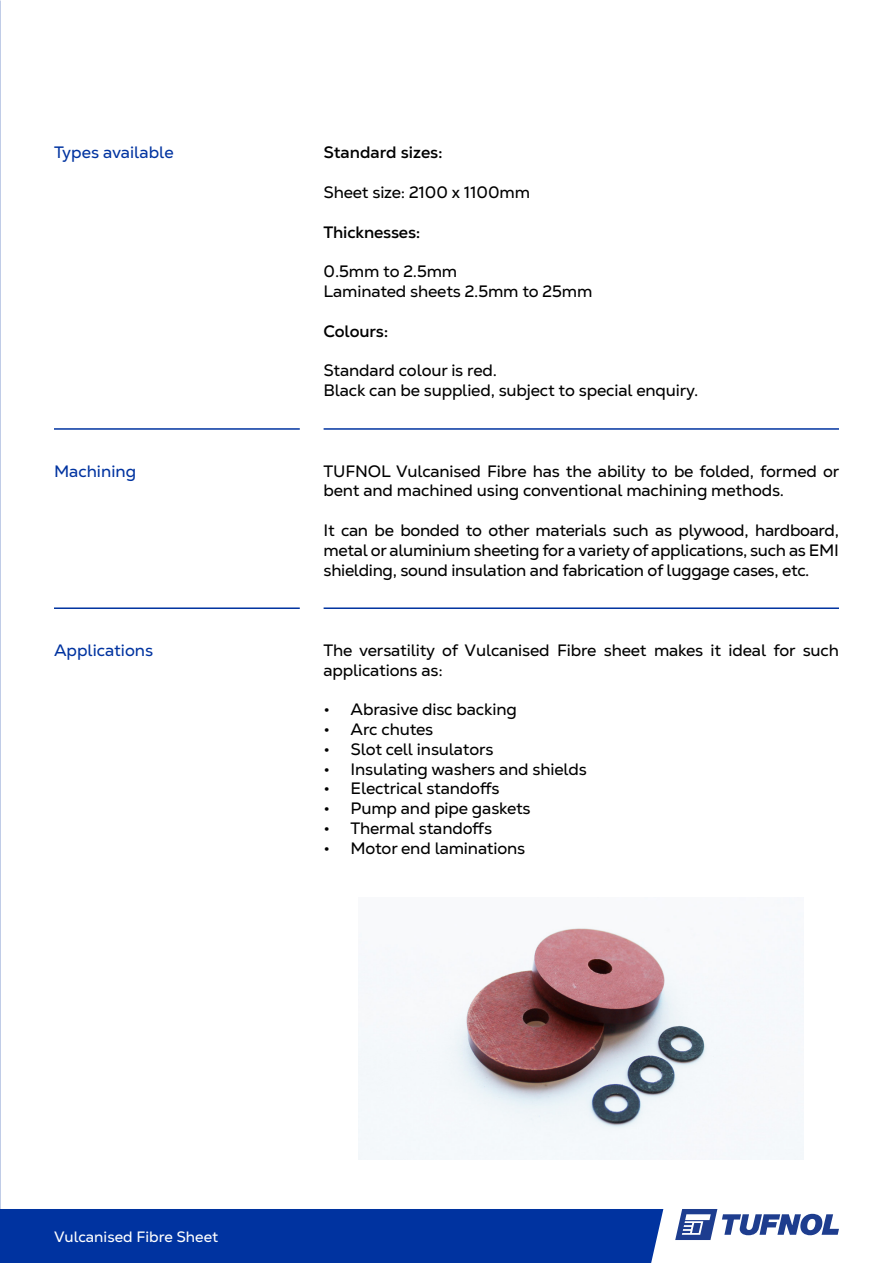
<style>
.page{position:relative;width:893px;height:1263px;background:#fff}
.page>*{position:absolute;margin:0;border:0;box-sizing:border-box;transform-origin:0 0}
.t1{font:16.5px/19.8px "Nexa Text";letter-spacing:-.01em;color:#000}
.t2{font:16.5px "Nexa Text";color:#0033a0}
.t3{font:700 16.5px "Nexa Text";letter-spacing:-.01em;color:#000}
.t4{font:15px "Nexa Text";color:#fff}
</style>
<div class="page">
<div style="left:0;top:1209px;width:663px;height:54px;background:#0033a0"></div>
<svg style="left:675px;top:1209px;width:164px;height:31px"></svg>
<hr style="left:54px;top:428px;width:246px;height:2px;background:#0033a0">
<hr style="left:324px;top:428px;width:515px;height:2px;background:#0033a0">
<hr style="left:54px;top:607px;width:246px;height:2px;background:#0033a0">
<hr style="left:324px;top:607px;width:515px;height:2px;background:#0033a0">
<img style="left:358px;top:902px;width:446px;height:258px">
<p class="t2" style="left:54px;top:142px;width:121px">Types available</p>
<p class="t3" style="left:324px;top:142px;width:121px">Standard sizes:</p>
<p class="t1" style="left:324px;top:182px;width:208px">Sheet size: 2100 x 1100mm</p>
<p class="t3" style="left:324px;top:221px;width:98px">Thicknesses:</p>
<p class="t1" style="left:324px;top:261px;width:135px">0.5mm to 2.5mm</p>
<p class="t1" style="left:324px;top:281px;width:270px">Laminated sheets 2.5mm to 25mm</p>
<p class="t3" style="left:324px;top:320px;width:66px">Colours:</p>
<p class="t1" style="left:324px;top:360px;width:175px">Standard colour is red.</p>
<p class="t1" style="left:324px;top:380px;width:376px">Black can be supplied, subject to special enquiry.</p>
<p class="t2" style="left:54px;top:460px;width:84px">Machining</p>
<p class="t1" style="left:324px;top:461px;width:517px">TUFNOL Vulcanised Fibre has the ability to be folded, formed or bent and machined using conventional machining methods.</p>
<p class="t1" style="left:324px;top:520px;width:517px;text-align:justify">It can be bonded to other materials such as plywood, hardboard, metal or aluminium sheeting for a variety of applications, such as EMI shielding, sound insulation and fabrication of luggage cases, etc.</p>
<p class="t2" style="left:54px;top:640px;width:101px">Applications</p>
<p class="t1" style="left:324px;top:640px;width:517px">The versatility of Vulcanised Fibre sheet makes it ideal for such applications as:</p>
<p class="t1" style="left:324px;top:699px;width:195px">• Abrasive disc backing</p>
<p class="t1" style="left:324px;top:719px;width:111px">• Arc chutes</p>
<p class="t1" style="left:324px;top:739px;width:171px">• Slot cell insulators</p>
<p class="t1" style="left:324px;top:759px;width:265px">• Insulating washers and shields</p>
<p class="t1" style="left:324px;top:779px;width:178px">• Electrical standoffs</p>
<p class="t1" style="left:324px;top:798px;width:209px">• Pump and pipe gaskets</p>
<p class="t1" style="left:324px;top:818px;width:170px">• Thermal standoffs</p>
<p class="t1" style="left:324px;top:838px;width:203px">• Motor end laminations</p>
<p class="t4" style="left:54px;top:1228px;width:166px">Vulcanised Fibre Sheet</p>
</div>
